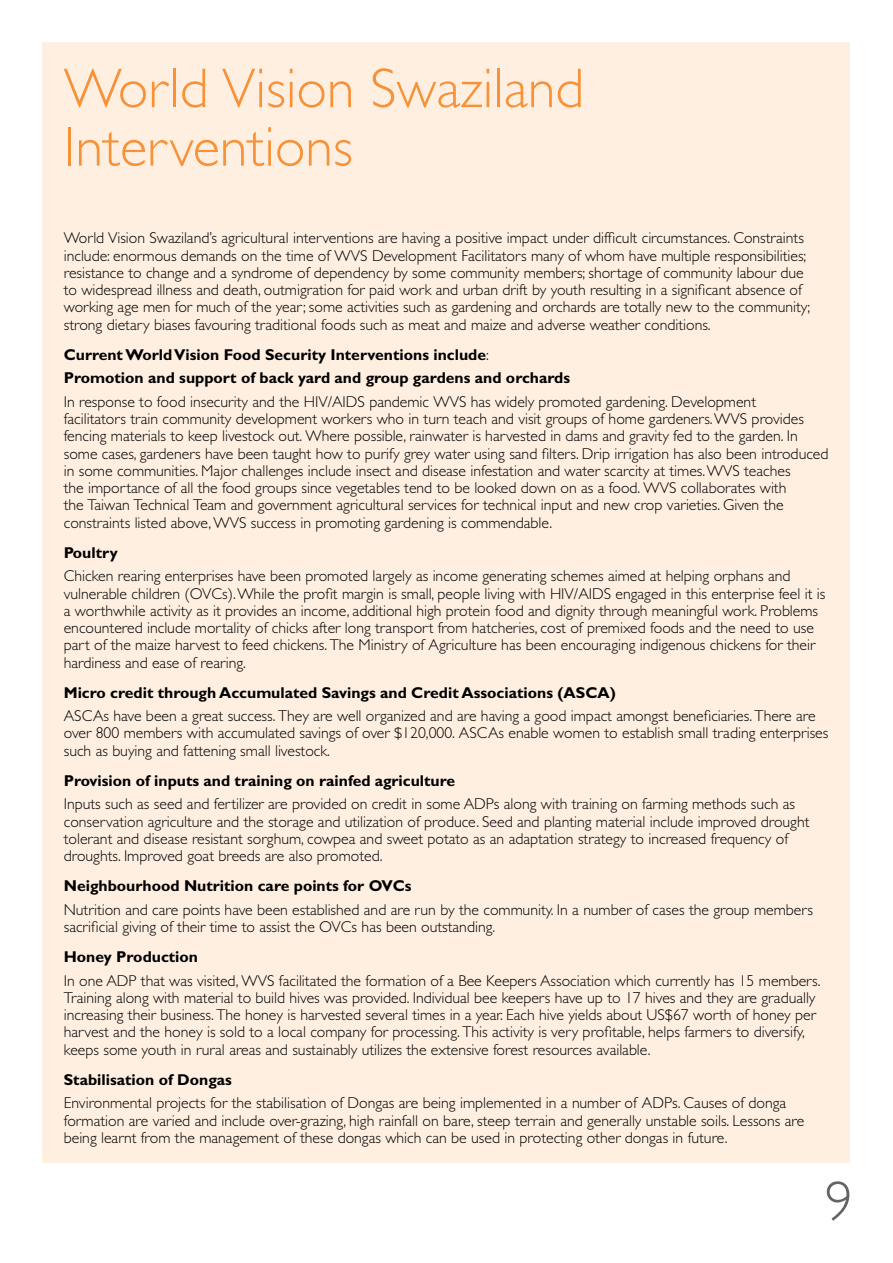
<style>
.page{position:relative;width:893px;height:1263px;background:#fff}
.page>*{position:absolute;margin:0;border:0;box-sizing:border-box;transform-origin:0 0}
.t1{font:300 56.25px/58.5px "Gill Sans";color:#f79239}
.t2{font:300 56.25px "Gill Sans";color:#636466}
.t3{font:300 15.75px/17.2px "Gill Sans";color:#000}
.t4{font:700 15.75px/23.7px "Gill Sans";color:#000}
.s1{font-weight:300}
</style>
<div class="page">
<div style="left:43px;top:43px;width:807px;height:1120px;background:#feefe1"></div>
<h1 class="t1" style="left:64px;top:59px;width:522px">World Vision Swaziland<br>Interventions</h1>
<p class="t3" style="left:64px;top:230px;width:748px">World Vision Swaziland’s agricultural interventions are having a positive impact under difficult circumstances. Constraints include: enormous demands on the time of WVS Development Facilitators many of whom have multiple responsibilities; resistance to change and a syndrome of dependency by some community members; shortage of community labour due to widespread illness and death, outmigration for paid work and urban drift by youth resulting in a significant absence of working age men for much of the year; some activities such as gardening and orchards are totally new to the community; strong dietary biases favouring traditional foods such as meat and maize and adverse weather conditions.</p>
<p class="t4" style="left:64px;top:342px;width:508px">Current World Vision Food Security Interventions include<span class="s1">:<br></span>Promotion and support of back yard and group gardens and orchards</p>
<p class="t3" style="left:64px;top:393px;width:766px">In response to food insecurity and the HIV/AIDS pandemic WVS has widely promoted gardening. Development<br>facilitators train community development workers who in turn teach and visit groups of home gardeners. WVS provides fencing materials to keep livestock out. Where possible, rainwater is harvested in dams and gravity fed to the garden. In some cases, gardeners have been taught how to purify grey water using sand filters. Drip irrigation has also been introduced in some communities. Major challenges include insect and disease infestation and water scarcity at times. WVS teaches<br>the importance of all the food groups since vegetables tend to be looked down on as a food. WVS collaborates with<br>the Taiwan Technical Team and government agricultural services for technical input and new crop varieties. Given the constraints listed above, WVS success in promoting gardening is commendable.</p>
<p class="t4" style="left:64px;top:540px;width:55px">Poultry</p>
<p class="t3" style="left:64px;top:567px;width:763px">Chicken rearing enterprises have been promoted largely as income generating schemes aimed at helping orphans and vulnerable children (OVCs). While the profit margin is small, people living with HIV/AIDS engaged in this enterprise feel it is a worthwhile activity as it provides an income, additional high protein food and dignity through meaningful work. Problems encountered include mortality of chicks after long transport from hatcheries, cost of premixed foods and the need to use part of the maize harvest to feed chickens. The Ministry of Agriculture has been encouraging indigenous chickens for their hardiness and ease of rearing.</p>
<p class="t4" style="left:64px;top:680px;width:554px">Micro credit through Accumulated Savings and Credit Associations (ASCA)</p>
<p class="t3" style="left:64px;top:707px;width:766px">ASCAs have been a great success. They are well organized and are having a good impact amongst beneficiaries. There are over 800 members with accumulated savings of over $120,000. ASCAs enable women to establish small trading enterprises such as buying and fattening small livestock.</p>
<p class="t4" style="left:64px;top:768px;width:393px">Provision of inputs and training on rainfed agriculture</p>
<p class="t3" style="left:64px;top:795px;width:747px">Inputs such as seed and fertilizer are provided on credit in some ADPs along with training on farming methods such as conservation agriculture and the storage and utilization of produce. Seed and planting material include improved drought tolerant and disease resistant sorghum, cowpea and sweet potato as an adaptation strategy to increased frequency of droughts. Improved goat breeds are also promoted.</p>
<p class="t4" style="left:64px;top:874px;width:349px">Neighbourhood Nutrition care points for OVCs</p>
<p class="t3" style="left:64px;top:901px;width:751px">Nutrition and care points have been established and are run by the community. In a number of cases the group members sacrificial giving of their time to assist the OVCs has been outstanding.</p>
<p class="t4" style="left:64px;top:945px;width:136px">Honey Production</p>
<p class="t3" style="left:64px;top:972px;width:758px">In one ADP that was visited, WVS facilitated the formation of a Bee Keepers Association which currently has 15 members.<br>Training along with material to build hives was provided. Individual bee keepers have up to 17 hives and they are gradually increasing their business. The honey is harvested several times in a year. Each hive yields about US$67 worth of honey per harvest and the honey is sold to a local company for processing. This activity is very profitable, helps farmers to diversify, keeps some youth in rural areas and sustainably utilizes the extensive forest resources available.</p>
<p class="t4" style="left:64px;top:1067px;width:170px">Stabilisation of Dongas</p>
<p class="t3" style="left:64px;top:1094px;width:742px">Environmental projects for the stabilisation of Dongas are being implemented in a number of ADPs. Causes of donga formation are varied and include over-grazing, high rainfall on bare, steep terrain and generally unstable soils. Lessons are being learnt from the management of these dongas which can be used in protecting other dongas in future.</p>
<h1 class="t2" style="left:825px;top:1170px;width:30px">9</h1>
</div>
